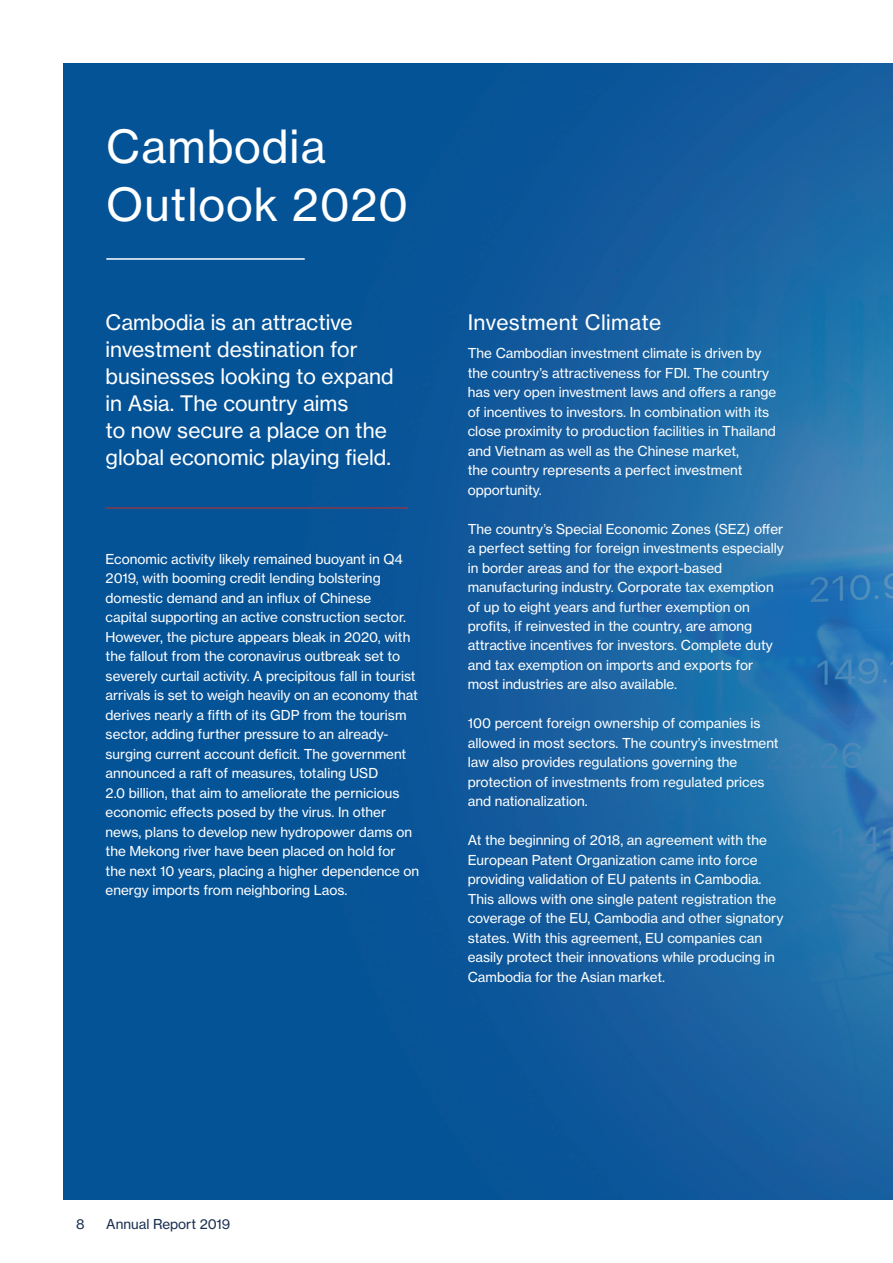
<style>
.page{position:relative;width:893px;height:1263px;background:#fff}
.page>*{position:absolute;margin:0;border:0;box-sizing:border-box;transform-origin:0 0}
.t1{font:45px/58.5px "N Haas Grotesk TX Std 55 Rg";letter-spacing:.02em;color:#fff}
.t2{font:21px/27px "N Haas Grotesk TX Std 55 Rg";color:#fff}
.t3{font:21px "N Haas Grotesk TX Std 55 Rg";letter-spacing:.02em;color:#fff}
.t4{font:13.5px/19.5px "N Haas Grotesk TX Std 55 Rg";color:#fff}
.t5{font:13.5px "N Haas Grotesk TX Std 55 Rg";color:#192e50}
</style>
<div class="page">
<img style="left:64px;top:64px;width:829px;height:1135px">
<hr style="left:106px;top:508px;width:302px;height:1px;background:#c42c2a">
<hr style="left:106px;top:258px;width:199px;height:2px;background:#fff">
<h1 class="t1" style="left:106px;top:117px;width:303px">Cambodia<br>Outlook 2020</h1>
<h2 class="t2" style="left:106px;top:309px;width:290px">Cambodia is an attractive investment destination for businesses looking to expand in Asia. The country aims<br>to now secure a place on the global economic playing field.</h2>
<h2 class="t3" style="left:468px;top:309px;width:195px">Investment Climate</h2>
<p class="t4" style="left:468px;top:343px;width:310px">The Cambodian investment climate is driven by the country’s attractiveness for FDI. The country has very open investment laws and offers a range of incentives to investors. In combination with its close proximity to production facilities in Thailand and Vietnam as well as the Chinese market,<br>the country represents a perfect investment opportunity.</p>
<p class="t4" style="left:468px;top:519px;width:318px">The country’s Special Economic Zones (SEZ) offer a perfect setting for foreign investments especially in border areas and for the export-based manufacturing industry. Corporate tax exemption of up to eight years and further exemption on profits, if reinvested in the country, are among attractive incentives for investors. Complete duty and tax exemption on imports and exports for most industries are also available.</p>
<p class="t4" style="left:468px;top:714px;width:312px">100 percent foreign ownership of companies is allowed in most sectors. The country’s investment law also provides regulations governing the protection of investments from regulated prices and nationalization.</p>
<p class="t4" style="left:468px;top:831px;width:317px">At the beginning of 2018, an agreement with the European Patent Organization came into force providing validation of EU patents in Cambodia.<br>This allows with one single patent registration the coverage of the EU, Cambodia and other signatory states. With this agreement, EU companies can easily protect their innovations while producing in Cambodia for the Asian market.</p>
<p class="t4" style="left:106px;top:549px;width:315px">Economic activity likely remained buoyant in Q4<br>2019, with booming credit lending bolstering domestic demand and an influx of Chinese<br>capital supporting an active construction sector.<br>However, the picture appears bleak in 2020, with the fallout from the coronavirus outbreak set to severely curtail activity. A precipitous fall in tourist arrivals is set to weigh heavily on an economy that derives nearly a fifth of its GDP from the tourism sector, adding further pressure to an already&shy;surging current account deficit. The government announced a raft of measures, totaling USD<br>2.0 billion, that aim to ameliorate the pernicious economic effects posed by the virus. In other news, plans to develop new hydropower dams on the Mekong river have been placed on hold for<br>the next 10 years, placing a higher dependence on energy imports from neighboring Laos.</p>
<p class="t5" style="left:76px;top:1216px;width:10px">8</p>
<p class="t5" style="left:106px;top:1216px;width:126px">Annual Report 2019</p>
</div>
